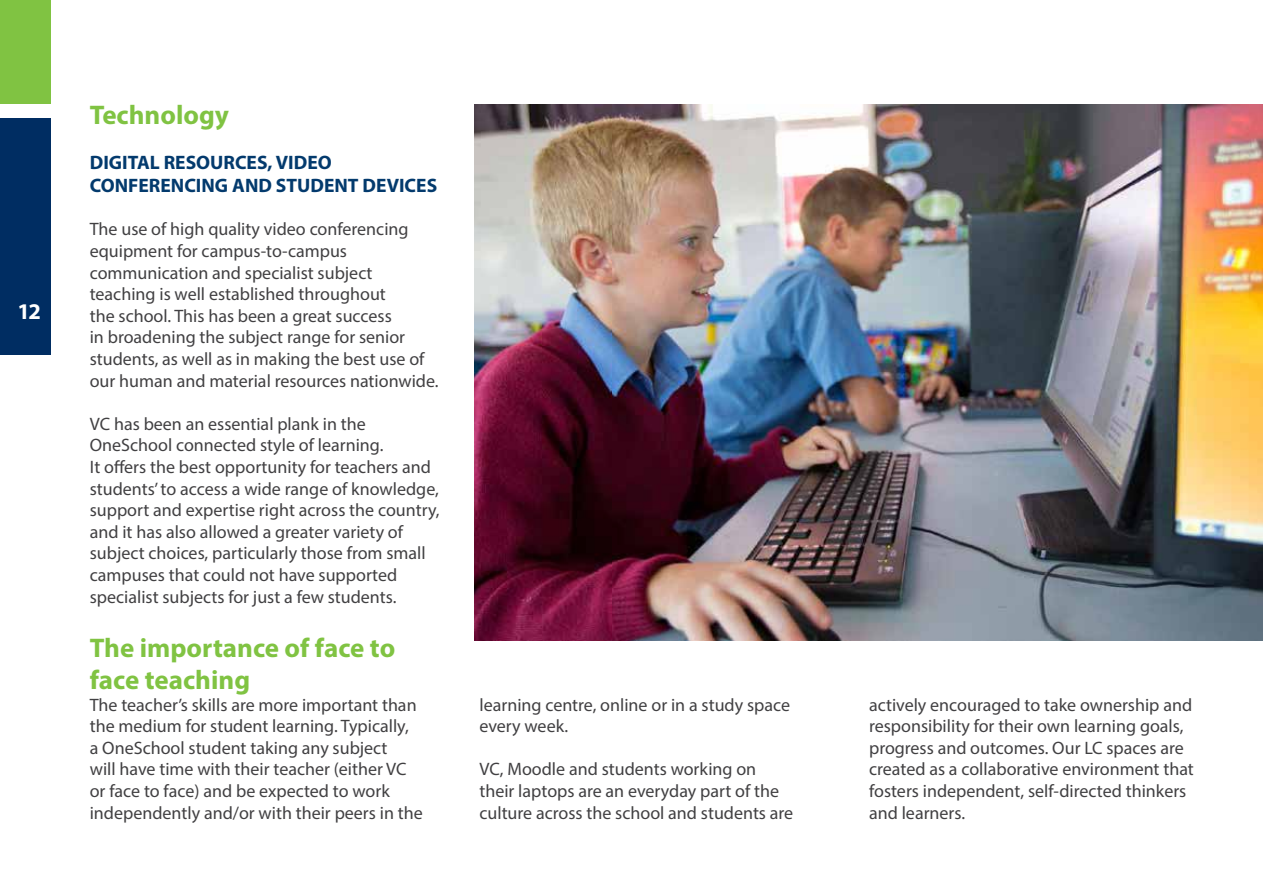
<style>
.page{position:relative;width:1263px;height:893px;background:#fff}
.page>*{position:absolute;margin:0;border:0;box-sizing:border-box;transform-origin:0 0}
.t1{font:700 27px/32.4px "Myriad Pro";color:#80c342}
.t2{font:700 22.5px "Myriad Pro";color:#fff}
.t3{font:700 19.5px/23.4px "Myriad Pro";color:#033a6d}
.t4{font:18px/21.6px "Myriad Pro";color:#414042}
</style>
<div class="page">
<img style="left:474px;top:104px;width:789px;height:536px">
<div style="left:0;top:0;width:51px;height:103px;background:#80c342"></div>
<div style="left:0;top:118px;width:51px;height:236px;background:#002d62"></div>
<p class="t2" style="left:18px;top:297px;width:25px">12</p>
<h1 class="t1" style="left:90px;top:98px;width:141px">Technology</h1>
<p class="t3" style="left:90px;top:150px;width:349px">DIGITAL RESOURCES, VIDEO<br>CONFERENCING AND STUDENT DEVICES</p>
<p class="t4" style="left:90px;top:218px;width:350px">The use of high quality video conferencing equipment for campus-to-campus communication and specialist subject teaching is well established throughout<br>the school. This has been a great success<br>in broadening the subject range for senior students, as well as in making the best use of our human and material resources nationwide.</p>
<p class="t4" style="left:90px;top:413px;width:351px">VC has been an essential plank in the OneSchool connected style of learning.<br>It offers the best opportunity for teachers and students’ to access a wide range of knowledge, support and expertise right across the country, and it has also allowed a greater variety of subject choices, particularly those from small campuses that could not have supported specialist subjects for just a few students.</p>
<h1 class="t1" style="left:90px;top:630px;width:307px">The importance of face to face teaching</h1>
<p class="t4" style="left:90px;top:693px;width:334px">The teacher’s skills are more important than the medium for student learning. Typically,<br>a OneSchool student taking any subject<br>will have time with their teacher (either VC or face to face) and be expected to work independently and/or with their peers in the</p>
<p class="t4" style="left:479px;top:693px;width:312px">learning centre, online or in a study space every week.</p>
<p class="t4" style="left:479px;top:758px;width:315px">VC, Moodle and students working on their laptops are an everyday part of the culture across the school and students are</p>
<p class="t4" style="left:869px;top:693px;width:326px">actively encouraged to take ownership and responsibility for their own learning goals, progress and outcomes. Our LC spaces are created as a collaborative environment that fosters independent, self-directed thinkers and learners.</p>
</div>
